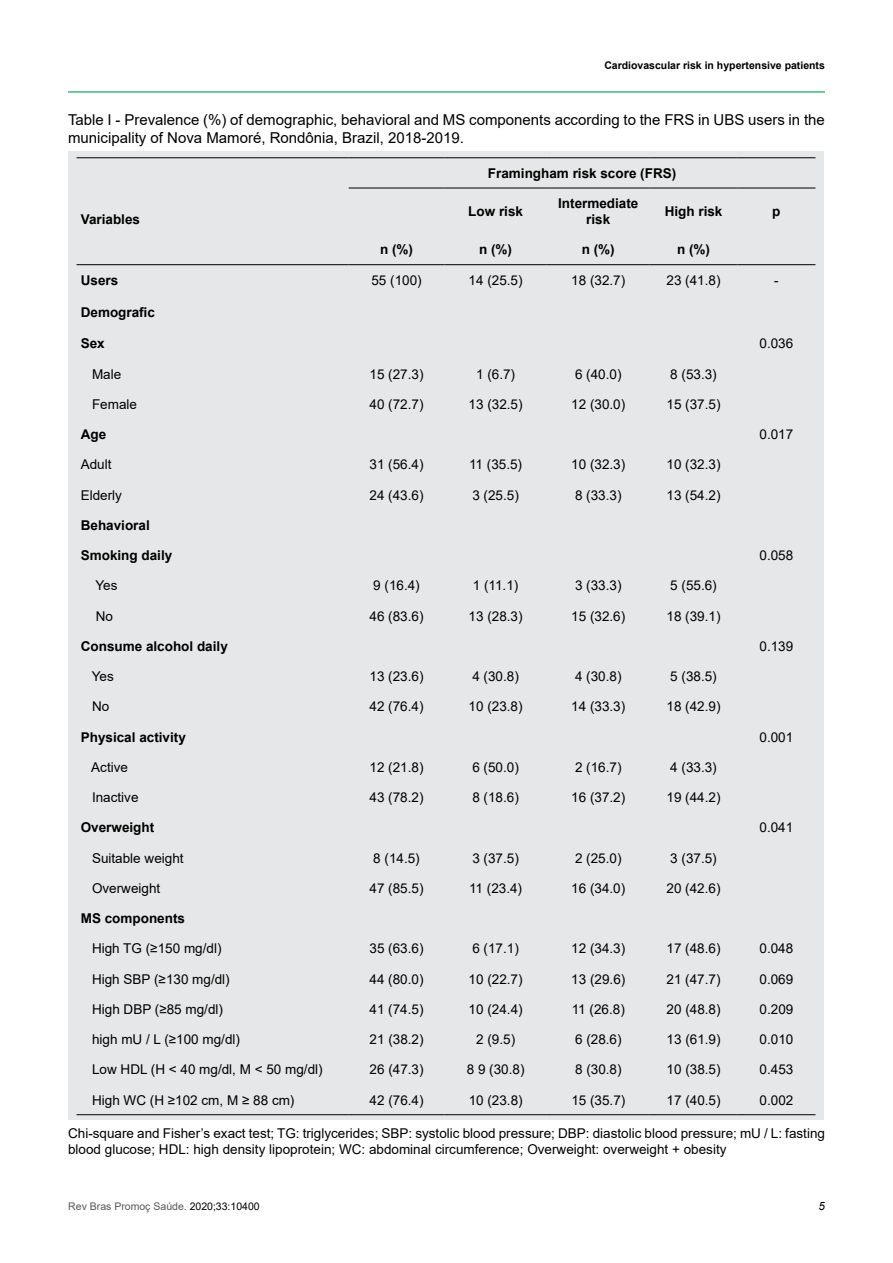
<style>
.page{position:relative;width:893px;height:1263px;background:#fff}
.page>*{position:absolute;margin:0;border:0;box-sizing:border-box;transform-origin:0 0}
.t1{font:15px/18px "Arial";color:#000}
.t2{font:13.5px/16.2px "Arial";color:#000}
.t3{font:700 13.5px/16.2px "Arial";color:#000;text-align:center}
.t4{font:italic 11.4px "Arial";color:#000}
.t5{font:700 10.5px "Arial";color:#000}
.t6{font:10.5px "Arial";color:#58595b}
.s1{color:#000}
</style>
<div class="page">
<hr style="left:68px;top:91px;width:757px;height:2px;background:#41b878">
<div style="left:69px;top:152px;width:755px;height:968px;background:#e6e7e8"></div>
<hr style="left:77px;top:264px;width:272px;height:1px;background:#000">
<hr style="left:349px;top:264px;width:95px;height:1px;background:#000">
<hr style="left:444px;top:264px;width:103px;height:1px;background:#000">
<hr style="left:547px;top:264px;width:103px;height:1px;background:#000">
<hr style="left:650px;top:264px;width:87px;height:1px;background:#000">
<hr style="left:737px;top:264px;width:78px;height:1px;background:#000">
<hr style="left:77px;top:157px;width:272px;height:1px;background:#000">
<hr style="left:349px;top:157px;width:95px;height:1px;background:#000">
<hr style="left:444px;top:157px;width:103px;height:1px;background:#000">
<hr style="left:547px;top:157px;width:103px;height:1px;background:#000">
<hr style="left:650px;top:157px;width:87px;height:1px;background:#000">
<hr style="left:737px;top:157px;width:78px;height:1px;background:#000">
<hr style="left:349px;top:188px;width:95px;height:1px;background:#000">
<hr style="left:444px;top:188px;width:103px;height:1px;background:#000">
<hr style="left:547px;top:188px;width:103px;height:1px;background:#000">
<hr style="left:650px;top:188px;width:87px;height:1px;background:#000">
<hr style="left:737px;top:188px;width:78px;height:1px;background:#000">
<hr style="left:77px;top:1114px;width:272px;height:1px;background:#000">
<hr style="left:349px;top:1114px;width:95px;height:1px;background:#000">
<hr style="left:444px;top:1114px;width:103px;height:1px;background:#000">
<hr style="left:547px;top:1114px;width:103px;height:1px;background:#000">
<hr style="left:650px;top:1114px;width:87px;height:1px;background:#000">
<hr style="left:737px;top:1114px;width:78px;height:1px;background:#000">
<p class="t5" style="left:604px;top:58px;width:222px">Cardiovascular risk in hypertensive patients</p>
<p class="t1" style="left:68px;top:111px;width:758px">Table I - Prevalence (%) of demographic, behavioral and MS components according to the FRS in UBS users in the municipality of Nova Mamoré, Rondônia, Brazil, 2018-2019.</p>
<p class="t3" style="left:81px;top:212px;width:61px">Variables</p>
<p class="t3" style="left:488px;top:165px;width:190px">Framingham risk score (FRS)</p>
<p class="t3" style="left:468px;top:203px;width:56px">Low risk</p>
<p class="t3" style="left:558px;top:195px;width:82px">Intermediate risk</p>
<p class="t3" style="left:665px;top:203px;width:59px">High risk</p>
<p class="t3" style="left:772px;top:203px;width:10px">p</p>
<p class="t3" style="left:380px;top:242px;width:34px">n (%)</p>
<p class="t3" style="left:479px;top:242px;width:34px">n (%)</p>
<p class="t3" style="left:582px;top:242px;width:34px">n (%)</p>
<p class="t3" style="left:677px;top:242px;width:34px">n (%)</p>
<p class="t3" style="left:81px;top:272px;width:39px">Users</p>
<p class="t2" style="left:371px;top:272px;width:52px">55 (100)</p>
<p class="t2" style="left:469px;top:272px;width:56px">14 (25.5)</p>
<p class="t2" style="left:571px;top:272px;width:56px">18 (32.7)</p>
<p class="t2" style="left:666px;top:272px;width:56px">23 (41.8)</p>
<p class="t2" style="left:774px;top:272px;width:6px">-</p>
<p class="t3" style="left:81px;top:304px;width:76px">Demografic</p>
<p class="t3" style="left:81px;top:336px;width:26px">Sex</p>
<p class="t2" style="left:759px;top:335px;width:35px">0.036</p>
<p class="t2" style="left:92px;top:366px;width:31px">Male</p>
<p class="t2" style="left:369px;top:366px;width:56px">15 (27.3)</p>
<p class="t2" style="left:476px;top:366px;width:41px">1 (6.7)</p>
<p class="t2" style="left:575px;top:366px;width:48px">6 (40.0)</p>
<p class="t2" style="left:670px;top:366px;width:48px">8 (53.3)</p>
<p class="t2" style="left:92px;top:396px;width:47px">Female</p>
<p class="t2" style="left:369px;top:396px;width:56px">40 (72.7)</p>
<p class="t2" style="left:469px;top:396px;width:56px">13 (32.5)</p>
<p class="t2" style="left:571px;top:396px;width:56px">12 (30.0)</p>
<p class="t2" style="left:666px;top:396px;width:56px">15 (37.5)</p>
<p class="t3" style="left:81px;top:426px;width:27px">Age</p>
<p class="t2" style="left:759px;top:426px;width:35px">0.017</p>
<p class="t2" style="left:81px;top:456px;width:32px">Adult</p>
<p class="t2" style="left:369px;top:456px;width:56px">31 (56.4)</p>
<p class="t2" style="left:469px;top:456px;width:55px">11 (35.5)</p>
<p class="t2" style="left:571px;top:456px;width:56px">10 (32.3)</p>
<p class="t2" style="left:666px;top:456px;width:56px">10 (32.3)</p>
<p class="t2" style="left:81px;top:487px;width:43px">Elderly</p>
<p class="t2" style="left:369px;top:487px;width:56px">24 (43.6)</p>
<p class="t2" style="left:472px;top:487px;width:48px">3 (25.5)</p>
<p class="t2" style="left:575px;top:487px;width:48px">8 (33.3)</p>
<p class="t2" style="left:666px;top:487px;width:56px">13 (54.2)</p>
<p class="t3" style="left:81px;top:517px;width:71px">Behavioral</p>
<p class="t3" style="left:81px;top:547px;width:93px">Smoking daily</p>
<p class="t2" style="left:759px;top:547px;width:35px">0.058</p>
<p class="t2" style="left:96px;top:577px;width:24px">Yes</p>
<p class="t2" style="left:373px;top:577px;width:48px">9 (16.4)</p>
<p class="t2" style="left:473px;top:577px;width:47px">1 (11.1)</p>
<p class="t2" style="left:575px;top:577px;width:48px">3 (33.3)</p>
<p class="t2" style="left:670px;top:577px;width:48px">5 (55.6)</p>
<p class="t2" style="left:96px;top:608px;width:19px">No</p>
<p class="t2" style="left:369px;top:608px;width:56px">46 (83.6)</p>
<p class="t2" style="left:469px;top:608px;width:56px">13 (28.3)</p>
<p class="t2" style="left:571px;top:608px;width:56px">15 (32.6)</p>
<p class="t2" style="left:666px;top:608px;width:56px">18 (39.1)</p>
<p class="t3" style="left:81px;top:638px;width:149px">Consume alcohol daily</p>
<p class="t2" style="left:759px;top:638px;width:35px">0.139</p>
<p class="t2" style="left:92px;top:668px;width:24px">Yes</p>
<p class="t2" style="left:369px;top:668px;width:56px">13 (23.6)</p>
<p class="t2" style="left:472px;top:668px;width:48px">4 (30.8)</p>
<p class="t2" style="left:575px;top:668px;width:48px">4 (30.8)</p>
<p class="t2" style="left:670px;top:668px;width:48px">5 (38.5)</p>
<p class="t2" style="left:92px;top:698px;width:19px">No</p>
<p class="t2" style="left:369px;top:698px;width:56px">42 (76.4)</p>
<p class="t2" style="left:469px;top:698px;width:56px">10 (23.8)</p>
<p class="t2" style="left:571px;top:698px;width:56px">14 (33.3)</p>
<p class="t2" style="left:666px;top:698px;width:56px">18 (42.9)</p>
<p class="t3" style="left:81px;top:729px;width:107px">Physical activity</p>
<p class="t2" style="left:759px;top:729px;width:35px">0.001</p>
<p class="t2" style="left:91px;top:759px;width:38px">Active</p>
<p class="t2" style="left:369px;top:759px;width:56px">12 (21.8)</p>
<p class="t2" style="left:472px;top:759px;width:48px">6 (50.0)</p>
<p class="t2" style="left:575px;top:759px;width:48px">2 (16.7)</p>
<p class="t2" style="left:670px;top:759px;width:48px">4 (33.3)</p>
<p class="t2" style="left:92px;top:789px;width:48px">Inactive</p>
<p class="t2" style="left:369px;top:789px;width:56px">43 (78.2)</p>
<p class="t2" style="left:472px;top:789px;width:48px">8 (18.6)</p>
<p class="t2" style="left:571px;top:789px;width:56px">16 (37.2)</p>
<p class="t2" style="left:666px;top:789px;width:56px">19 (44.2)</p>
<p class="t3" style="left:81px;top:820px;width:75px">Overweight</p>
<p class="t2" style="left:759px;top:819px;width:35px">0.041</p>
<p class="t2" style="left:92px;top:850px;width:93px">Suitable weight</p>
<p class="t2" style="left:373px;top:850px;width:48px">8 (14.5)</p>
<p class="t2" style="left:472px;top:850px;width:48px">3 (37.5)</p>
<p class="t2" style="left:575px;top:850px;width:48px">2 (25.0)</p>
<p class="t2" style="left:670px;top:850px;width:48px">3 (37.5)</p>
<p class="t2" style="left:92px;top:880px;width:70px">Overweight</p>
<p class="t2" style="left:369px;top:880px;width:56px">47 (85.5)</p>
<p class="t2" style="left:469px;top:880px;width:55px">11 (23.4)</p>
<p class="t2" style="left:571px;top:880px;width:56px">16 (34.0)</p>
<p class="t2" style="left:666px;top:880px;width:56px">20 (42.6)</p>
<p class="t3" style="left:81px;top:910px;width:106px">MS components</p>
<p class="t2" style="left:92px;top:940px;width:131px">High TG (≥150 mg/dl)</p>
<p class="t2" style="left:369px;top:940px;width:56px">35 (63.6)</p>
<p class="t2" style="left:472px;top:940px;width:48px">6 (17.1)</p>
<p class="t2" style="left:571px;top:940px;width:56px">12 (34.3)</p>
<p class="t2" style="left:666px;top:940px;width:56px">17 (48.6)</p>
<p class="t2" style="left:759px;top:940px;width:35px">0.048</p>
<p class="t2" style="left:92px;top:971px;width:139px">High SBP (≥130 mg/dl)</p>
<p class="t2" style="left:370px;top:971px;width:56px">44 (80.0)</p>
<p class="t2" style="left:469px;top:971px;width:56px">10 (22.7)</p>
<p class="t2" style="left:571px;top:971px;width:56px">13 (29.6)</p>
<p class="t2" style="left:666px;top:971px;width:56px">21 (47.7)</p>
<p class="t2" style="left:759px;top:971px;width:35px">0.069</p>
<p class="t2" style="left:92px;top:1001px;width:132px">High DBP (≥85 mg/dl)</p>
<p class="t2" style="left:370px;top:1001px;width:56px">41 (74.5)</p>
<p class="t2" style="left:469px;top:1001px;width:56px">10 (24.4)</p>
<p class="t2" style="left:572px;top:1001px;width:55px">11 (26.8)</p>
<p class="t2" style="left:667px;top:1001px;width:56px">20 (48.8)</p>
<p class="t2" style="left:760px;top:1001px;width:35px">0.209</p>
<p class="t2" style="left:92px;top:1031px;width:149px">high mU / L (≥100 mg/dl)</p>
<p class="t2" style="left:370px;top:1031px;width:56px">21 (38.2)</p>
<p class="t2" style="left:476px;top:1031px;width:41px">2 (9.5)</p>
<p class="t2" style="left:575px;top:1031px;width:48px">6 (28.6)</p>
<p class="t2" style="left:667px;top:1031px;width:56px">13 (61.9)</p>
<p class="t2" style="left:760px;top:1031px;width:35px">0.010</p>
<p class="t2" style="left:92px;top:1061px;width:232px">Low HDL (H &lt; 40 mg/dl, M &lt; 50 mg/dl)</p>
<p class="t2" style="left:370px;top:1061px;width:56px">26 (47.3)</p>
<p class="t2" style="left:467px;top:1061px;width:59px">8 9 (30.8)</p>
<p class="t2" style="left:575px;top:1061px;width:48px">8 (30.8)</p>
<p class="t2" style="left:667px;top:1061px;width:56px">10 (38.5)</p>
<p class="t2" style="left:760px;top:1061px;width:35px">0.453</p>
<p class="t2" style="left:92px;top:1091px;width:204px">High WC (H ≥102 cm, M ≥ 88 cm)</p>
<p class="t2" style="left:370px;top:1091px;width:56px">42 (76.4)</p>
<p class="t2" style="left:469px;top:1091px;width:56px">10 (23.8)</p>
<p class="t2" style="left:571px;top:1091px;width:56px">15 (35.7)</p>
<p class="t2" style="left:667px;top:1091px;width:56px">17 (40.5)</p>
<p class="t2" style="left:760px;top:1091px;width:35px">0.002</p>
<p class="t2" style="left:68px;top:1125px;width:758px">Chi-square and Fisher’s exact test; TG: triglycerides; SBP: systolic blood pressure; DBP: diastolic blood pressure; mU / L: fasting blood glucose; HDL: high density lipoprotein; WC: abdominal circumference; Overweight: overweight + obesity</p>
<p class="t6" style="left:68px;top:1198px;width:193px">Rev Bras Promoç Saúde. <span class="s1">2020;33:10400</span></p>
<p class="t4" style="left:819px;top:1198px;width:8px">5</p>
</div>
